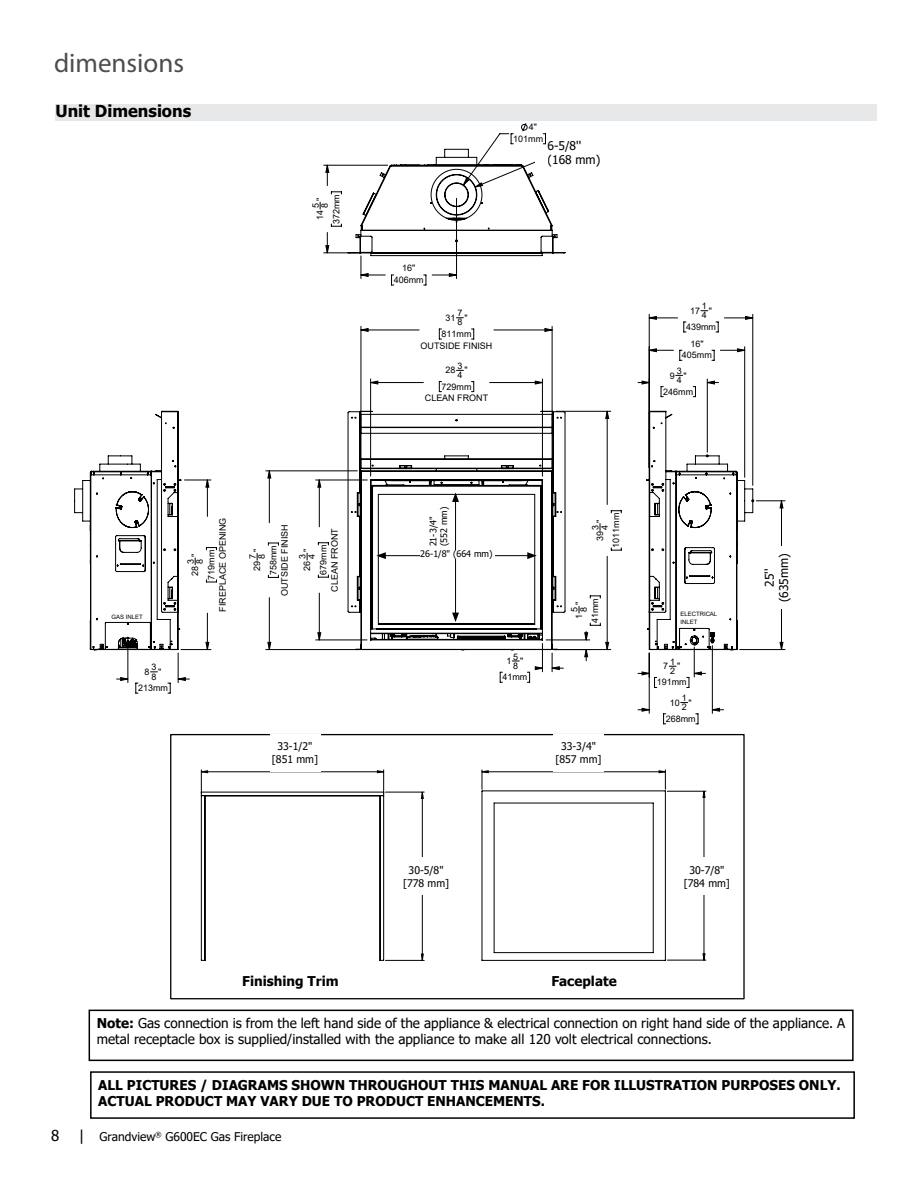
<style>
.page{position:relative;width:918px;height:1188px;background:#fff}
.page>*{position:absolute;margin:0;border:0;box-sizing:border-box;transform-origin:0 0}
.t1{font:27px "Myriad Pro";color:#4d4d4f}
.t2{font:700 16.5px "Tahoma";color:#000}
.t3{font:15px "Tahoma";color:#000}
.t4{font:13.5px/16.2px "Tahoma";color:#000}
.t5{font:700 13.5px/16.2px "Tahoma";color:#000}
.t6{font:12px/14.4px "Tahoma";color:#000;text-align:center}
.t7{font:10.5px/12.6px "Tahoma";color:#000;text-align:center}
.t8{font:9.45px/9.6px "Century Gothic";color:#000}
.t9{font:9px/9.1px "Arial";color:#000}
.t10{font:9px/10.8px "Tahoma";color:#000}
.t11{font:6px/8.2px "Arial";color:#000}
.s1{font-weight:700}
.s2{font-size:15px}
</style>
<div class="page">
<div style="left:56px;top:105px;width:822px;height:16px;background:#e6e7e8"></div>
<hr style="left:128px;top:642px;width:1px;height:41px;background:#000">
<hr style="left:178px;top:653px;width:1px;height:30px;background:#000">
<hr style="left:744px;top:347px;width:1px;height:130px;background:#000">
<hr style="left:753px;top:314px;width:1px;height:171px;background:#000">
<hr style="left:649px;top:314px;width:1px;height:154px;background:#000">
<hr style="left:316px;top:640px;width:51px;height:1px;background:#000">
<hr style="left:316px;top:480px;width:51px;height:1px;background:#000">
<hr style="left:266px;top:649px;width:93px;height:1px;background:#000">
<hr style="left:266px;top:471px;width:91px;height:1px;background:#000">
<svg style="left:611px;top:548px;width:11px;height:3px"></svg>
<svg style="left:611px;top:510px;width:11px;height:3px"></svg>
<hr style="left:556px;top:411px;width:55px;height:1px;background:#000">
<hr style="left:555px;top:649px;width:56px;height:1px;background:#000">
<hr style="left:324px;top:165px;width:64px;height:1px;background:#000">
<hr style="left:324px;top:253px;width:34px;height:1px;background:#000">
<svg style="left:500px;top:672px;width:2px;height:11px"></svg>
<svg style="left:117px;top:672px;width:72px;height:22px"></svg>
<svg style="left:649px;top:310px;width:104px;height:51px"></svg>
<svg style="left:317px;top:479px;width:9px;height:162px"></svg>
<svg style="left:326px;top:165px;width:283px;height:492px"></svg>
<svg style="left:527px;top:651px;width:36px;height:32px"></svg>
<svg style="left:347px;top:410px;width:219px;height:241px"></svg>
<svg style="left:638px;top:375px;width:148px;height:350px"></svg>
<svg style="left:74px;top:410px;width:205px;height:241px"></svg>
<svg style="left:327px;top:123px;width:271px;height:163px"></svg>
<div style="left:90px;top:1071px;width:765px;height:48px;border:2px solid #000"></div>
<hr style="left:667px;top:960px;width:39px;height:1px;background:#000">
<hr style="left:667px;top:791px;width:39px;height:1px;background:#000">
<svg style="left:201px;top:771px;width:504px;height:189px"></svg>
<svg style="left:201px;top:790px;width:465px;height:171px"></svg>
<div style="left:170px;top:734px;width:575px;height:265px;border:1px solid #000"></div>
<div style="left:682px;top:858px;width:50px;height:37px;background:#fff"></div>
<div style="left:553px;top:734px;width:51px;height:37px;background:#fff"></div>
<div style="left:270px;top:734px;width:50px;height:37px;background:#fff"></div>
<div style="left:401px;top:858px;width:50px;height:37px;background:#fff"></div>
<hr style="left:455px;top:500px;width:1px;height:115px;background:#000">
<svg style="left:452px;top:613px;width:7px;height:9px"></svg>
<svg style="left:452px;top:492px;width:7px;height:10px"></svg>
<hr style="left:383px;top:555px;width:147px;height:1px;background:#000">
<svg style="left:376px;top:552px;width:10px;height:7px"></svg>
<svg style="left:527px;top:552px;width:10px;height:7px"></svg>
<div style="left:420px;top:550px;width:75px;height:9px;background:#fff"></div>
<div style="left:765px;top:546px;width:33px;height:63px;background:#fff"></div>
<div style="left:89px;top:1010px;width:765px;height:51px;border:2px solid #000"></div>
<div style="left:548px;top:141px;width:56px;height:37px;background:#fff"></div>
<div style="left:535px;top:151px;width:13px;height:17px;background:#fff"></div>
<div style="left:548px;top:130px;width:28px;height:11px;background:#fff"></div>
<h1 class="t1" style="left:54px;top:46px;width:132px">dimensions</h1>
<h2 class="t2" style="left:56px;top:100px;width:137px">Unit Dimensions</h2>
<p class="t9" style="left:312px;top:224px;width:31px;line-height:16px;text-indent:23px;rotate:-90deg">"<br>372mm</p>
<p class="t9" style="left:311px;top:208px;width:6px;rotate:-90deg">5<br>8</p>
<p class="t9" style="left:315px;top:220px;width:11px;rotate:-90deg">14</p>
<p class="t9" style="left:513px;top:121px;width:31px;line-height:11.6px;text-indent:16px">4"<br>101mm</p>
<h3 class="t6" style="left:548px;top:139px;width:54px;text-align:left">6-5/8'' (168 mm)</h3>
<p class="t9" style="left:565px;top:140px;width:31px;line-height:16px;text-align:center">6<br>172mm</p>
<p class="t9" style="left:394px;top:262px;width:31px;line-height:11.6px;text-align:center">16"<br>406mm</p>
<p class="t9" style="left:446px;top:313px;width:11px">31</p>
<p class="t9" style="left:457px;top:309px;width:6px">7<br>8</p>
<p class="t9" style="left:442px;top:310px;width:31px;line-height:16px;text-indent:23px">"<br>811mm</p>
<p class="t9" style="left:421px;top:341px;width:73px">OUTSIDE FINISH</p>
<p class="t9" style="left:446px;top:366px;width:11px">28</p>
<p class="t9" style="left:457px;top:361px;width:6px">3<br>4</p>
<p class="t9" style="left:442px;top:362px;width:31px;line-height:16px;text-indent:23px">"<br>729mm</p>
<p class="t9" style="left:425px;top:393px;width:65px">CLEAN FRONT</p>
<p class="t9" style="left:690px;top:306px;width:11px">17</p>
<p class="t9" style="left:702px;top:301px;width:6px">1<br>4</p>
<p class="t9" style="left:686px;top:303px;width:31px;line-height:16px;text-indent:23px">"<br>439mm</p>
<p class="t9" style="left:682px;top:338px;width:31px;line-height:11.6px;text-align:center">16"<br>405mm</p>
<p class="t9" style="left:670px;top:371px;width:6px">9</p>
<p class="t9" style="left:677px;top:366px;width:6px">3<br>4</p>
<p class="t9" style="left:663px;top:367px;width:31px;line-height:16px;text-indent:20px">"<br>246mm</p>
<p class="t11" style="left:111px;top:613px;width:33px">GAS INLET</p>
<p class="t9" style="left:218px;top:612px;width:95px;rotate:-90deg">FIREPLACE OPENING</p>
<p class="t9" style="left:187px;top:580px;width:31px;line-height:16px;text-indent:23px;rotate:-90deg">"<br>719mm</p>
<p class="t9" style="left:186px;top:564px;width:6px;rotate:-90deg">3<br>8</p>
<p class="t9" style="left:191px;top:576px;width:11px;rotate:-90deg">28</p>
<p class="t9" style="left:280px;top:596px;width:73px;rotate:-90deg">OUTSIDE FINISH</p>
<p class="t9" style="left:249px;top:575px;width:31px;line-height:16px;text-indent:23px;rotate:-90deg">"<br>758mm</p>
<p class="t9" style="left:248px;top:559px;width:6px;rotate:-90deg">7<br>8</p>
<p class="t9" style="left:252px;top:571px;width:11px;rotate:-90deg">29</p>
<p class="t10" style="left:428px;top:546px;width:41px;rotate:-90deg">21-3/4" (552 mm)</p>
<p class="t10" style="left:420px;top:549px;width:74px">26-1/8" (664 mm)</p>
<h3 class="t6" style="left:763px;top:602px;width:51px;rotate:-90deg">25'' (635mm)</h3>
<p class="t9" style="left:592px;top:548px;width:36px;line-height:16px;text-indent:25px;rotate:-90deg">"<br>1011mm</p>
<p class="t9" style="left:591px;top:530px;width:6px;rotate:-90deg">3<br>4</p>
<p class="t9" style="left:330px;top:592px;width:65px;rotate:-90deg">CLEAN FRONT</p>
<p class="t9" style="left:595px;top:541px;width:11px;rotate:-90deg">39</p>
<p class="t9" style="left:299px;top:575px;width:31px;line-height:16px;text-indent:23px;rotate:-90deg">"<br>679mm</p>
<p class="t9" style="left:298px;top:559px;width:6px;rotate:-90deg">3<br>4</p>
<p class="t9" style="left:765px;top:574px;width:6px;rotate:-90deg">7<br>8</p>
<p class="t9" style="left:786px;top:590px;width:31px;rotate:-90deg">631mm</p>
<p class="t9" style="left:302px;top:571px;width:11px;rotate:-90deg">26</p>
<p class="t9" style="left:770px;top:586px;width:11px;rotate:-90deg">24</p>
<p class="t9" style="left:571px;top:623px;width:26px;line-height:16px;text-indent:18px;rotate:-90deg">"<br>41mm</p>
<p class="t9" style="left:570px;top:612px;width:6px;rotate:-90deg">5<br>8</p>
<p class="t11" style="left:680px;top:610px;width:38px">ELECTRICAL<br>INLET</p>
<p class="t9" style="left:574px;top:619px;width:6px;rotate:-90deg">1</p>
<p class="t9" style="left:145px;top:667px;width:6px">8</p>
<p class="t9" style="left:151px;top:663px;width:6px">3<br>8</p>
<p class="t9" style="left:138px;top:664px;width:31px;line-height:16px;text-indent:20px">"<br>213mm</p>
<p class="t9" style="left:506px;top:656px;width:6px">1</p>
<p class="t9" style="left:513px;top:652px;width:6px">5<br>8</p>
<p class="t9" style="left:502px;top:653px;width:26px;line-height:16px;text-indent:18px">"<br>41mm</p>
<p class="t9" style="left:663px;top:662px;width:6px">7</p>
<p class="t9" style="left:670px;top:657px;width:6px">1<br>2</p>
<p class="t9" style="left:657px;top:658px;width:31px;line-height:16px;text-indent:20px">"<br>191mm</p>
<p class="t9" style="left:670px;top:698px;width:11px">10</p>
<p class="t9" style="left:682px;top:693px;width:6px">1<br>2</p>
<p class="t9" style="left:666px;top:694px;width:31px;line-height:16px;text-indent:23px">"<br>268mm</p>
<p class="t8" style="left:282px;top:742px;width:12px">37</p>
<p class="t8" style="left:294px;top:738px;width:7px">1<br>2</p>
<p class="t7" style="left:272px;top:741px;width:48px">33-1/2" [851 mm]</p>
<p class="t8" style="left:276px;top:738px;width:35px;line-height:17.7px;text-indent:25px">"<br>953mm</p>
<p class="t8" style="left:564px;top:742px;width:12px">37</p>
<p class="t8" style="left:577px;top:738px;width:7px">3<br>4</p>
<p class="t7" style="left:555px;top:741px;width:48px">33-3/4" [857 mm]</p>
<p class="t8" style="left:559px;top:738px;width:35px;line-height:17.7px;text-indent:25px">"<br>959mm</p>
<p class="t8" style="left:411px;top:862px;width:12px">34</p>
<p class="t8" style="left:406px;top:865px;width:35px;line-height:12.8px;text-indent:18px">8<br>880mm</p>
<p class="t7" style="left:403px;top:864px;width:48px">30-5/8" [778 mm]</p>
<h3 class="t5" style="left:242px;top:973px;width:98px">Finishing Trim</h3>
<h3 class="t5" style="left:551px;top:973px;width:67px">Faceplate</h3>
<p class="t8" style="left:693px;top:862px;width:12px">34</p>
<p class="t8" style="left:687px;top:865px;width:35px;line-height:12.8px;text-indent:18px">4<br>883mm</p>
<p class="t7" style="left:684px;top:864px;width:48px">30-7/8" [784 mm]</p>
<h3 class="t4" style="left:97px;top:1016px;width:750px"><span class="s1">Note:</span> Gas connection is from the left hand side of the appliance &amp; electrical connection on right hand side of the appliance. A metal receptacle box is supplied/installed with the appliance to make all 120 volt electrical connections.</h3>
<h3 class="t5" style="left:98px;top:1077px;width:744px">ALL PICTURES / DIAGRAMS SHOWN THROUGHOUT THIS MANUAL ARE FOR ILLUSTRATION PURPOSES ONLY.<br>ACTUAL PRODUCT MAY VARY DUE TO PRODUCT ENHANCEMENTS.</h3>
<h3 class="t3" style="left:51px;top:1126px;width:10px">8</h3>
<h3 class="t6" style="left:79px;top:1131px;width:204px"><span class="s2">|</span> Grandview<sup>®</sup> G600EC Gas Fireplace</h3>
</div>
